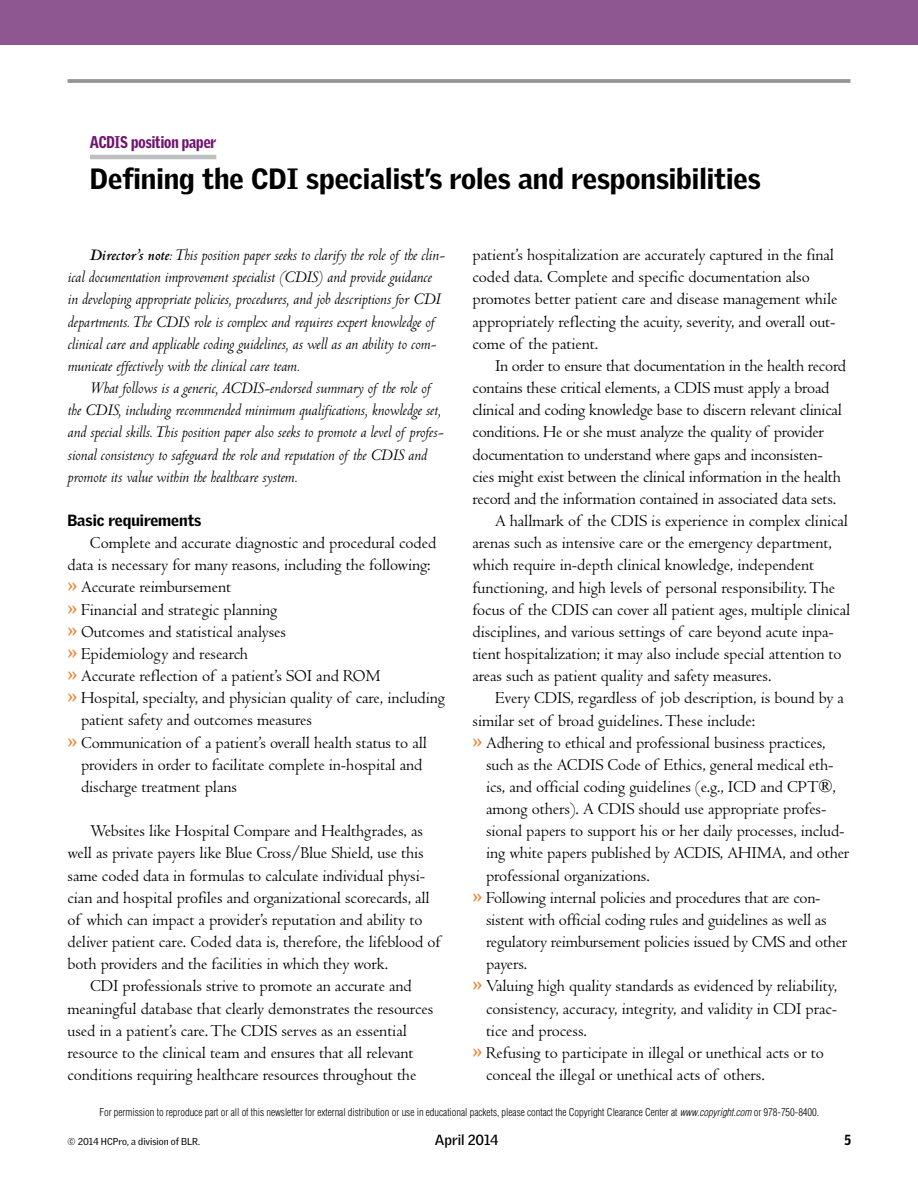
<style>
.page{position:relative;width:918px;height:1188px;background:#fff}
.page>*{position:absolute;margin:0;border:0;box-sizing:border-box;transform-origin:0 0}
.t1{font:900 28.5px "Griffith Gothic";color:#000}
.t2{font:17.25px/22.2px "Centaur MT Std";letter-spacing:-.005em;color:#000}
.t3{font:italic 17.25px/22.2px "Centaur MT Std";letter-spacing:-.005em;color:#000}
.t4{font:900 16.5px "Griffith Gothic Cond";color:#711471}
.t5{font:900 15.75px "Griffith Gothic";color:#000}
.t6{font:700 14.25px "Griffith Gothic";color:#000}
.t7{font:900 14.25px "Griffith Gothic Cond";color:#000}
.t8{font:300 condensed 10.5px "Helvetica LT Std";letter-spacing:-.005em;color:#000}
.t9{font:9.75px "Griffith Gothic";color:#000}
.s1{font-weight:700}
.s2{font-family:"Griffith Gothic";font-size:21px;color:#f47b20}
.s3{font-style:italic}
</style>
<div class="page">
<hr style="left:68px;top:79px;width:782px;height:4px;background:#999b9e">
<hr style="left:90px;top:155px;width:126px;height:4px;background:#bcbec0">
<div style="left:0;top:0;width:918px;height:45px;background:#8e5791"></div>
<p class="t4" style="left:90px;top:133px;width:128px">ACDIS position paper</p>
<h1 class="t1" style="left:90px;top:162px;width:672px">Defining the CDI specialist’s roles and responsibilities</h1>
<p class="t3" style="left:68px;top:243px;width:379px;text-indent:22px"><span class="s1">Director’s note</span>: This position paper seeks to clarify the role of the clin&shy;ical documentation improvement specialist (CDIS) and provide guidance in developing appropriate policies, procedures, and job descriptions for CDI departments. The CDIS role is complex and requires expert knowledge of clinical care and applicable coding guidelines, as well as an ability to com&shy;municate effectively with the clinical care team.</p>
<p class="t3" style="left:68px;top:376px;width:378px;text-indent:22px">What follows is a generic, ACDIS-endorsed summary of the role of the CDIS, including recommended minimum qualifications, knowledge set, and special skills. This position paper also seeks to promote a level of profes&shy;sional consistency to safeguard the role and reputation of the CDIS and promote its value within the healthcare system.</p>
<p class="t5" style="left:68px;top:511px;width:135px">Basic requirements</p>
<p class="t2" style="left:90px;top:532px;width:348px">Complete and accurate diagnostic and procedural coded</p>
<p class="t2" style="left:68px;top:554px;width:365px">data is necessary for many reasons, including the following:</p>
<p class="t2" style="left:68px;top:576px;width:165px"><span class="s2">»</span> Accurate reimbursement</p>
<p class="t2" style="left:68px;top:599px;width:211px"><span class="s2">»</span> Financial and strategic planning</p>
<p class="t2" style="left:68px;top:621px;width:220px"><span class="s2">»</span> Outcomes and statistical analyses</p>
<p class="t2" style="left:68px;top:643px;width:182px"><span class="s2">»</span> Epidemiology and research</p>
<p class="t2" style="left:68px;top:665px;width:315px"><span class="s2">»</span> Accurate reflection of a patient’s SOI and ROM</p>
<p class="t2" style="left:68px;top:687px;width:379px"><span class="s2">»</span> Hospital, specialty, and physician quality of care, including</p>
<p class="t2" style="left:81px;top:709px;width:233px">patient safety and outcomes measures</p>
<p class="t2" style="left:68px;top:732px;width:361px"><span class="s2">»</span> Communication of a patient’s overall health status to all</p>
<p class="t2" style="left:81px;top:754px;width:343px">providers in order to facilitate complete in-hospital and</p>
<p class="t2" style="left:81px;top:776px;width:158px">discharge treatment plans</p>
<p class="t2" style="left:90px;top:820px;width:335px">Websites like Hospital Compare and Healthgrades, as</p>
<p class="t2" style="left:68px;top:842px;width:358px">well as private payers like Blue Cross/Blue Shield, use this</p>
<p class="t2" style="left:68px;top:865px;width:359px">same coded data in formulas to calculate individual physi-</p>
<p class="t2" style="left:68px;top:887px;width:364px">cian and hospital profiles and organizational scorecards, all</p>
<p class="t2" style="left:68px;top:909px;width:356px">of which can impact a provider’s reputation and ability to</p>
<p class="t2" style="left:68px;top:931px;width:375px">deliver patient care. Coded data is, therefore, the lifeblood of</p>
<p class="t2" style="left:68px;top:953px;width:322px">both providers and the facilities in which they work.</p>
<p class="t2" style="left:90px;top:975px;width:323px">CDI professionals strive to promote an accurate and</p>
<p class="t2" style="left:68px;top:998px;width:367px">meaningful database that clearly demonstrates the resources</p>
<p class="t2" style="left:68px;top:1020px;width:341px">used in a patient’s care. The CDIS serves as an essential</p>
<p class="t2" style="left:68px;top:1042px;width:348px">resource to the clinical team and ensures that all relevant</p>
<p class="t2" style="left:68px;top:1064px;width:350px">conditions requiring healthcare resources throughout the</p>
<p class="t2" style="left:473px;top:244px;width:366px">patient’s hospitalization are accurately captured in the final coded data. Complete and specific documentation also promotes better patient care and disease management while appropriately reflecting the acuity, severity, and overall out&shy;come of the patient.</p>
<p class="t2" style="left:495px;top:355px;width:352px">In order to ensure that documentation in the health record</p>
<p class="t2" style="left:473px;top:377px;width:359px">contains these critical elements, a CDIS must apply a broad</p>
<p class="t2" style="left:473px;top:399px;width:371px">clinical and coding knowledge base to discern relevant clinical</p>
<p class="t2" style="left:473px;top:421px;width:353px">conditions. He or she must analyze the quality of provider</p>
<p class="t2" style="left:473px;top:444px;width:352px">documentation to understand where gaps and inconsisten-</p>
<p class="t2" style="left:473px;top:466px;width:370px">cies might exist between the clinical information in the health</p>
<p class="t2" style="left:473px;top:488px;width:365px">record and the information contained in associated data sets.</p>
<p class="t2" style="left:495px;top:510px;width:355px">A hallmark of the CDIS is experience in complex clinical</p>
<p class="t2" style="left:473px;top:532px;width:361px">arenas such as intensive care or the emergency department,</p>
<p class="t2" style="left:473px;top:554px;width:343px">which require in-depth clinical knowledge, independent</p>
<p class="t2" style="left:473px;top:577px;width:364px">functioning, and high levels of personal responsibility. The</p>
<p class="t2" style="left:473px;top:599px;width:379px">focus of the CDIS can cover all patient ages, multiple clinical</p>
<p class="t2" style="left:473px;top:621px;width:363px">disciplines, and various settings of care beyond acute inpa-</p>
<p class="t2" style="left:473px;top:643px;width:371px">tient hospitalization; it may also include special attention to</p>
<p class="t2" style="left:473px;top:665px;width:300px">areas such as patient quality and safety measures.</p>
<p class="t2" style="left:495px;top:687px;width:351px">Every CDIS, regardless of job description, is bound by a</p>
<p class="t2" style="left:473px;top:710px;width:284px">similar set of broad guidelines. These include:</p>
<p class="t2" style="left:473px;top:732px;width:355px"><span class="s2">»</span> Adhering to ethical and professional business practices,</p>
<p class="t2" style="left:486px;top:754px;width:349px">such as the ACDIS Code of Ethics, general medical eth-</p>
<p class="t2" style="left:486px;top:776px;width:351px">ics, and official coding guidelines (e.g., ICD and CPT®,</p>
<p class="t2" style="left:486px;top:798px;width:342px">among others). A CDIS should use appropriate profes-</p>
<p class="t2" style="left:486px;top:820px;width:360px">sional papers to support his or her daily processes, includ-</p>
<p class="t2" style="left:486px;top:842px;width:365px">ing white papers published by ACDIS, AHIMA, and other</p>
<p class="t2" style="left:486px;top:865px;width:165px">professional organizations.</p>
<p class="t2" style="left:473px;top:887px;width:350px"><span class="s2">»</span> Following internal policies and procedures that are con-</p>
<p class="t2" style="left:486px;top:909px;width:342px">sistent with official coding rules and guidelines as well as</p>
<p class="t2" style="left:486px;top:931px;width:363px">regulatory reimbursement policies issued by CMS and other</p>
<p class="t2" style="left:486px;top:953px;width:43px">payers.</p>
<p class="t2" style="left:473px;top:975px;width:366px"><span class="s2">»</span> Valuing high quality standards as evidenced by reliability,</p>
<p class="t2" style="left:486px;top:997px;width:353px">consistency, accuracy, integrity, and validity in CDI prac-</p>
<p class="t2" style="left:486px;top:1020px;width:102px">tice and process.</p>
<p class="t2" style="left:473px;top:1042px;width:353px"><span class="s2">»</span> Refusing to participate in illegal or unethical acts or to</p>
<p class="t2" style="left:486px;top:1064px;width:280px">conceal the illegal or unethical acts of others.</p>
<p class="t8" style="left:99px;top:1106px;width:721px">For permission to reproduce part or all of this newsletter for external distribution or use in educational packets, please contact the Copyright Clearance Center at <span class="s3">www.copyright.com</span> or 978-750-8400.</p>
<p class="t9" style="left:68px;top:1136px;width:134px">© 2014 HCPro, a division of BLR.</p>
<p class="t6" style="left:435px;top:1132px;width:65px">April 2014</p>
<p class="t7" style="left:844px;top:1132px;width:8px">5</p>
</div>
